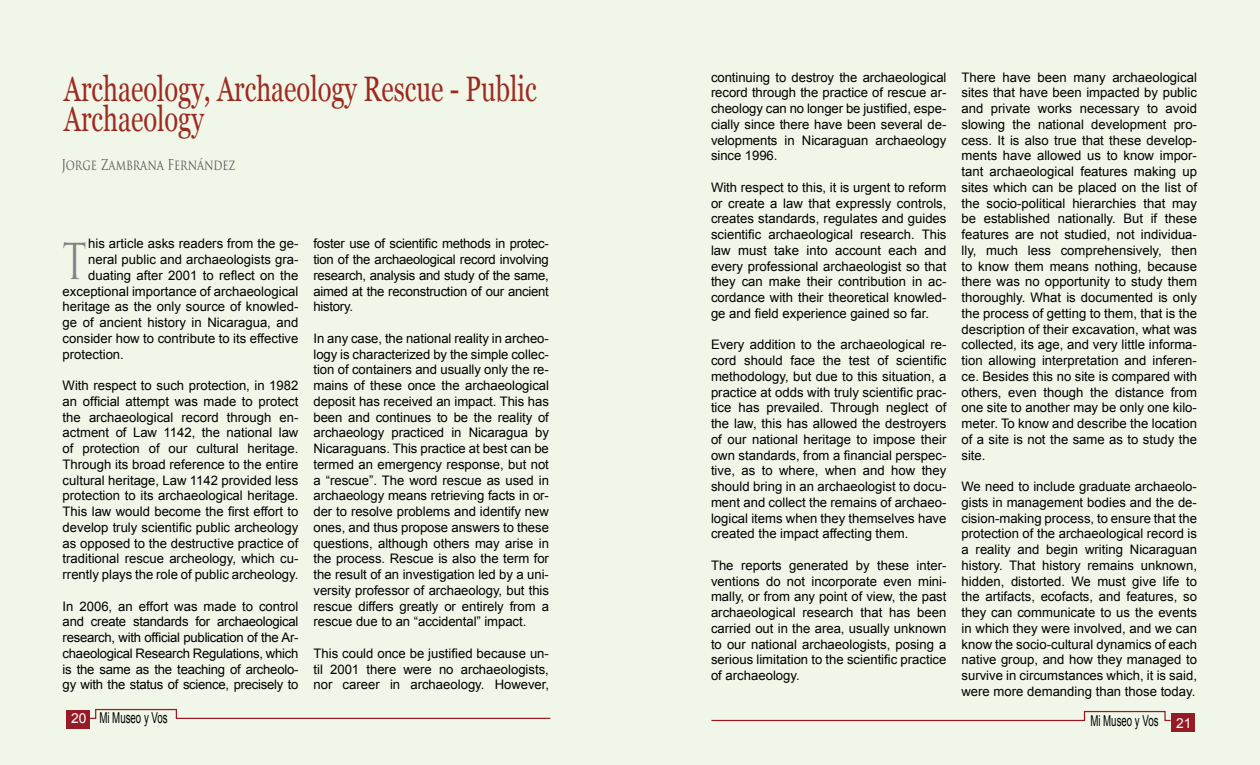
<style>
.page{position:relative;width:1260px;height:765px;background:#fff}
.page>*{position:absolute;margin:0;border:0;box-sizing:border-box;transform-origin:0 0}
.t1{font:48.25px "Trajan Pro";color:#808285;scale:.72 1}
.t2{font:35.38px/30.8px "Georgia";color:#9d2a21;scale:.72 1}
.t3{font:15px "Arial";color:#000;scale:.64 1}
.t4{font:14.62px "Trajan Pro";color:#58595b;scale:.77 1}
.t5{font:13.12px/15.8px "Arial";color:#000;text-align:justify}
.s1{font-size:13.75px;color:#fff}
</style>
<div class="page">
<div style="left:630px;top:0;width:630px;height:765px;background:#f0f7e8"></div>
<div style="left:0;top:0;width:630px;height:765px;background:#f0f7e8"></div>
<div style="left:67px;top:710px;width:23px;height:18px;background:#971b27"></div>
<svg style="left:90px;top:708px;width:461px;height:11px"></svg>
<svg style="left:711px;top:710px;width:461px;height:12px"></svg>
<div style="left:1171px;top:714px;width:24px;height:18px;background:#971b27"></div>
<h2 class="t2" style="left:64px;top:74px;width:658px">Archaeology, Archaeology Rescue - Public<br>Archaeology</h2>
<p class="t4" style="left:61px;top:155px;width:228px">Jorge Zambrana Fernández</p>
<h1 class="t1" style="left:63px;top:231px;width:35px">T</h1>
<p class="t5" style="left:88px;top:236px;width:212px">his article asks readers from the ge-</p>
<p class="t5" style="left:88px;top:252px;width:212px">neral public and archaeologists gra-</p>
<p class="t5" style="left:88px;top:267px;width:212px">duating after 2001 to reflect on the</p>
<p class="t5" style="left:63px;top:283px;width:237px">exceptional importance of archaeological</p>
<p class="t5" style="left:63px;top:299px;width:237px">heritage as the only source of knowled-</p>
<p class="t5" style="left:63px;top:315px;width:237px">ge of ancient history in Nicaragua, and</p>
<p class="t5" style="left:63px;top:330px;width:237px">consider how to contribute to its effective</p>
<p class="t5" style="left:63px;top:346px;width:63px">protection.</p>
<p class="t5" style="left:63px;top:378px;width:237px">With respect to such protection, in 1982 an official attempt was made to protect the archaeological record through en&shy;actment of Law 1142, the national law of protection of our cultural heritage.<br>Through its broad reference to the entire cultural heritage, Law 1142 provided less protection to its archaeological heritage.<br>This law would become the first effort to develop truly scientific public archeology as opposed to the destructive practice of traditional rescue archeology, which cu&shy;rrently plays the role of public archeology.</p>
<p class="t5" style="left:63px;top:598px;width:237px">In 2006, an effort was made to control and create standards for archaeological research, with official publication of the Ar&shy;chaeological Research Regulations, which is the same as the teaching of archeolo&shy;gy with the status of science, precisely to</p>
<p class="t5" style="left:314px;top:236px;width:237px">foster use of scientific methods in protec&shy;tion of the archaeological record involving research, analysis and study of the same, aimed at the reconstruction of our ancient history.</p>
<p class="t5" style="left:314px;top:330px;width:237px">In any case, the national reality in archeo&shy;logy is characterized by the simple collec&shy;tion of containers and usually only the re&shy;mains of these once the archaeological deposit has received an impact. This has been and continues to be the reality of archaeology practiced in Nicaragua by Nicaraguans. This practice at best can be termed an emergency response, but not a “rescue”. The word rescue as used in archaeology means retrieving facts in or&shy;der to resolve problems and identify new ones, and thus propose answers to these questions, although others may arise in the process. Rescue is also the term for the result of an investigation led by a uni&shy;versity professor of archaeology, but this rescue differs greatly or entirely from a rescue due to an “accidental” impact.</p>
<p class="t5" style="left:314px;top:645px;width:237px">This could once be justified because un&shy;til 2001 there were no archaeologists, nor career in archaeology. However,</p>
<p class="t5" style="left:711px;top:69px;width:237px">continuing to destroy the archaeological record through the practice of rescue ar&shy;cheology can no longer be justified, espe&shy;cially since there have been several de&shy;velopments in Nicaraguan archaeology since 1996.</p>
<p class="t5" style="left:711px;top:179px;width:237px">With respect to this, it is urgent to reform or create a law that expressly controls, creates standards, regulates and guides scientific archaeological research. This law must take into account each and every professional archaeologist so that they can make their contribution in ac&shy;cordance with their theoretical knowled&shy;ge and field experience gained so far.</p>
<p class="t5" style="left:711px;top:337px;width:237px">Every addition to the archaeological re&shy;cord should face the test of scientific methodology, but due to this situation, a practice at odds with truly scientific prac&shy;tice has prevailed. Through neglect of the law, this has allowed the destroyers of our national heritage to impose their own standards, from a financial perspec&shy;tive, as to where, when and how they should bring in an archaeologist to docu&shy;ment and collect the remains of archaeo&shy;logical items when they themselves have created the impact affecting them.</p>
<p class="t5" style="left:711px;top:557px;width:237px">The reports generated by these inter&shy;ventions do not incorporate even mini&shy;mally, or from any point of view, the past archaeological research that has been carried out in the area, usually unknown to our national archaeologists, posing a serious limitation to the scientific practice of archaeology.</p>
<p class="t5" style="left:962px;top:69px;width:237px">There have been many archaeological sites that have been impacted by public and private works necessary to avoid slowing the national development pro&shy;cess. It is also true that these develop&shy;ments have allowed us to know impor&shy;tant archaeological features making up sites which can be placed on the list of the socio-political hierarchies that may be established nationally. But if these features are not studied, not individua&shy;lly, much less comprehensively, then to know them means nothing, because there was no opportunity to study them thoroughly. What is documented is only the process of getting to them, that is the description of their excavation, what was collected, its age, and very little informa&shy;tion allowing interpretation and inferen&shy;ce. Besides this no site is compared with others, even though the distance from one site to another may be only one kilo&shy;meter. To know and describe the location of a site is not the same as to study the site.</p>
<p class="t5" style="left:962px;top:479px;width:237px">We need to include graduate archaeolo&shy;gists in management bodies and the de&shy;cision-making process, to ensure that the protection of the archaeological record is a reality and begin writing Nicaraguan history. That history remains unknown, hidden, distorted. We must give life to the artifacts, ecofacts, and features, so they can communicate to us the events in which they were involved, and we can know the socio-cultural dynamics of each native group, and how they managed to survive in circumstances which, it is said, were more demanding than those today.</p>
<p class="t3" style="left:71px;top:708px;width:152px"><span class="s1">20</span> Mi Museo y Vos</p>
<p class="t3" style="left:1090px;top:711px;width:159px">Mi Museo y Vos <sub>21</sub></p>
</div>
